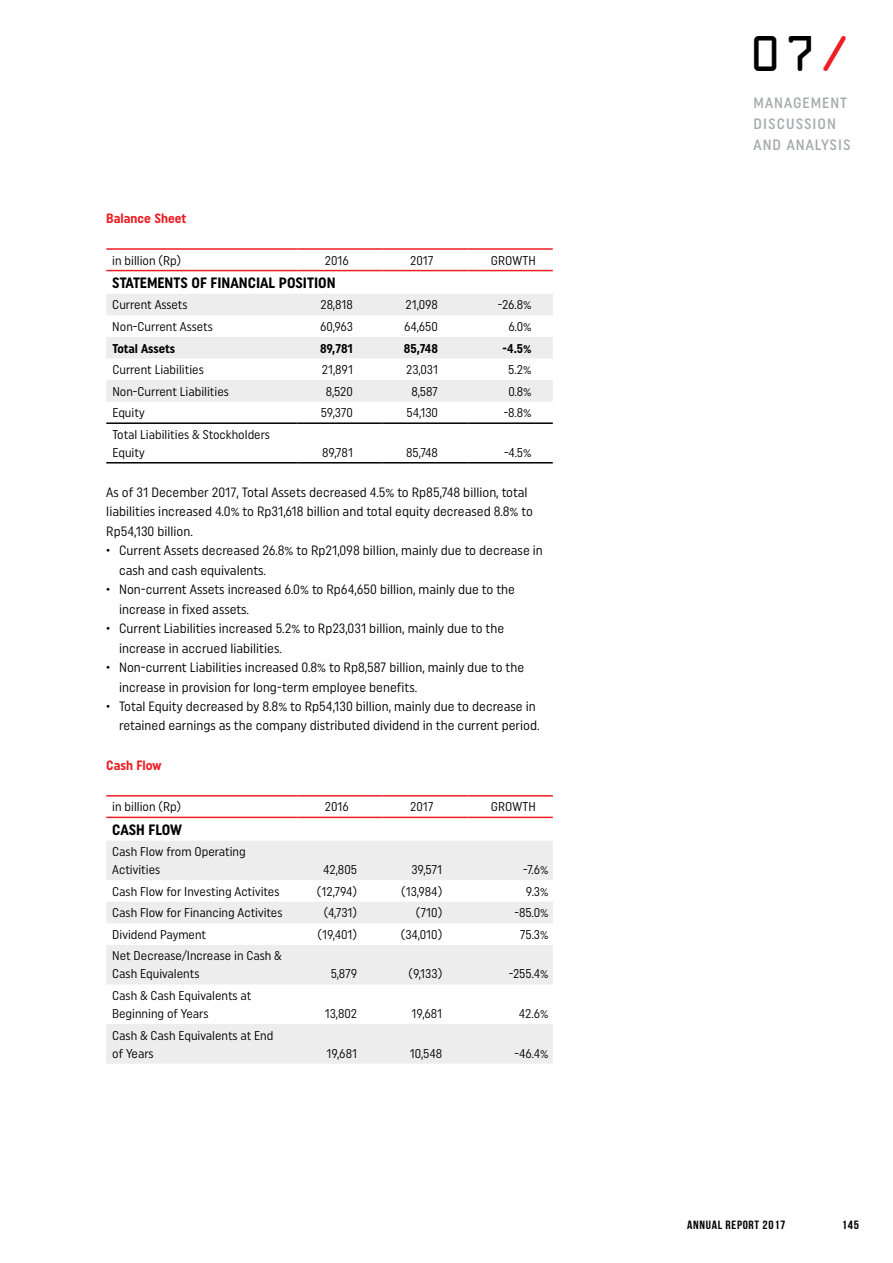
<style>
.page{position:relative;width:893px;height:1263px;background:#fff}
.page>*{position:absolute;margin:0;border:0;box-sizing:border-box;transform-origin:0 0}
.t1{font:45px "OCRA Std";color:#000}
.t2{font:700 15px "Uniform Condensed";color:#000}
.t3{font:500 15px/21px "Uniform Condensed";letter-spacing:.07em;color:#a7a9ac}
.t4{font:13.5px/19.5px "Uniform Condensed";color:#000}
.t5{font:700 13.5px "Uniform Condensed";color:#ed1d24}
.t6{font:12.75px/18px "Uniform Condensed";color:#000}
.t7{font:700 12.75px "Uniform Condensed";color:#000}
.t8{font:12px "Bebas Neue";letter-spacing:.05em;color:#000;scale:1.1 1}
.s1{color:#ed1d24}
</style>
<div class="page">
<svg style="left:106px;top:294px;width:447px;height:108px;fill:#ededee"></svg>
<hr style="left:106px;top:248px;width:192px;height:2px;background:#ed1d24">
<hr style="left:298px;top:248px;width:85px;height:2px;background:#ed1d24">
<hr style="left:383px;top:248px;width:85px;height:2px;background:#ed1d24">
<hr style="left:468px;top:248px;width:85px;height:2px;background:#ed1d24">
<hr style="left:106px;top:270px;width:192px;height:1px;background:#ed1d24">
<hr style="left:298px;top:270px;width:85px;height:1px;background:#ed1d24">
<hr style="left:383px;top:270px;width:85px;height:1px;background:#ed1d24">
<hr style="left:468px;top:270px;width:85px;height:1px;background:#ed1d24">
<hr style="left:106px;top:422px;width:192px;height:2px;background:#000">
<hr style="left:298px;top:422px;width:85px;height:2px;background:#000">
<hr style="left:383px;top:422px;width:85px;height:2px;background:#000">
<hr style="left:468px;top:422px;width:85px;height:2px;background:#000">
<hr style="left:106px;top:462px;width:192px;height:1px;background:#000">
<hr style="left:298px;top:462px;width:85px;height:1px;background:#000">
<hr style="left:383px;top:462px;width:85px;height:1px;background:#000">
<hr style="left:468px;top:462px;width:85px;height:1px;background:#000">
<svg style="left:106px;top:841px;width:447px;height:222px;fill:#ededee"></svg>
<hr style="left:106px;top:795px;width:192px;height:1px;background:#ed1d24">
<hr style="left:298px;top:795px;width:85px;height:1px;background:#ed1d24">
<hr style="left:383px;top:795px;width:85px;height:1px;background:#ed1d24">
<hr style="left:468px;top:795px;width:85px;height:1px;background:#ed1d24">
<hr style="left:106px;top:817px;width:192px;height:1px;background:#ed1d24">
<hr style="left:298px;top:817px;width:85px;height:1px;background:#ed1d24">
<hr style="left:383px;top:817px;width:85px;height:1px;background:#ed1d24">
<hr style="left:468px;top:817px;width:85px;height:1px;background:#ed1d24">
<p class="t5" style="left:106px;top:210px;width:82px">BALANCE SHEET</p>
<p class="t6" style="left:112px;top:251px;width:70px">in billion (Rp)</p>
<p class="t6" style="left:325px;top:251px;width:26px">2016</p>
<p class="t6" style="left:410px;top:251px;width:25px">2017</p>
<p class="t6" style="left:491px;top:251px;width:9px">growth</p>
<p class="t2" style="left:112px;top:274px;width:225px">STATEMENTS OF FINANCIAL POSITION</p>
<p class="t6" style="left:112px;top:296px;width:77px">Current Assets</p>
<p class="t6" style="left:320px;top:296px;width:34px">28,818</p>
<p class="t6" style="left:405px;top:296px;width:34px">21,098</p>
<p class="t6" style="left:498px;top:296px;width:35px">-26.8%</p>
<p class="t6" style="left:112px;top:317px;width:102px">Non-Current Assets</p>
<p class="t6" style="left:320px;top:317px;width:34px">60,963</p>
<p class="t6" style="left:404px;top:317px;width:35px">64,650</p>
<p class="t6" style="left:508px;top:317px;width:25px">6.0%</p>
<p class="t7" style="left:112px;top:340px;width:64px">TOTAL ASSETS</p>
<p class="t7" style="left:320px;top:340px;width:34px">89,781</p>
<p class="t7" style="left:404px;top:340px;width:36px">85,748</p>
<p class="t7" style="left:502px;top:340px;width:31px">-4.5%</p>
<p class="t6" style="left:112px;top:360px;width:93px">Current Liabilities</p>
<p class="t6" style="left:322px;top:360px;width:33px">21,891</p>
<p class="t6" style="left:406px;top:360px;width:33px">23,031</p>
<p class="t6" style="left:508px;top:360px;width:25px">5.2%</p>
<p class="t6" style="left:112px;top:382px;width:118px">Non-Current Liabilities</p>
<p class="t6" style="left:326px;top:382px;width:29px">8,520</p>
<p class="t6" style="left:411px;top:382px;width:28px">8,587</p>
<p class="t6" style="left:508px;top:382px;width:25px">0.8%</p>
<p class="t6" style="left:112px;top:403px;width:34px">Equity</p>
<p class="t6" style="left:321px;top:403px;width:34px">59,370</p>
<p class="t6" style="left:407px;top:403px;width:33px">54,130</p>
<p class="t6" style="left:504px;top:403px;width:29px">-8.8%</p>
<p class="t6" style="left:112px;top:425px;width:159px">Total Liabilities &amp; Stockholders<br>Equity</p>
<p class="t6" style="left:322px;top:443px;width:32px">89,781</p>
<p class="t6" style="left:406px;top:443px;width:33px">85,748</p>
<p class="t6" style="left:504px;top:443px;width:29px">-4.5%</p>
<p class="t4" style="left:106px;top:482px;width:428px">As of 31 December 2017, Total Assets decreased 4.5% to Rp85,748 billion, total liabilities increased 4.0% to Rp31,618 billion and total equity decreased 8.8% to<br>Rp54,130 billion.</p>
<p class="t4" style="left:119px;top:540px;width:425px;text-indent:-13px">• Current Assets decreased 26.8% to Rp21,098 billion, mainly due to decrease in cash and cash equivalents.</p>
<p class="t4" style="left:119px;top:579px;width:397px;text-indent:-13px">• Non-current Assets increased 6.0% to Rp64,650 billion, mainly due to the increase in fixed assets.</p>
<p class="t4" style="left:119px;top:618px;width:387px;text-indent:-13px">• Current Liabilities increased 5.2% to Rp23,031 billion, mainly due to the increase in accrued liabilities.</p>
<p class="t4" style="left:119px;top:657px;width:407px;text-indent:-13px">• Non-current Liabilities increased 0.8% to Rp8,587 billion, mainly due to the increase in provision for long-term employee benefits.</p>
<p class="t4" style="left:106px;top:696px;width:435px;text-align:right">• Total Equity decreased by 8.8% to Rp54,130 billion, mainly due to decrease in retained earnings as the company distributed dividend in the current period.</p>
<p class="t5" style="left:106px;top:757px;width:57px">CASH FLOW</p>
<p class="t6" style="left:112px;top:798px;width:70px">in billion (Rp)</p>
<p class="t6" style="left:325px;top:798px;width:26px">2016</p>
<p class="t6" style="left:410px;top:798px;width:25px">2017</p>
<p class="t6" style="left:491px;top:798px;width:9px">growth</p>
<p class="t2" style="left:112px;top:820px;width:71px">CASH FLOW</p>
<p class="t6" style="left:112px;top:842px;width:135px">Cash Flow from Operating<br>Activities</p>
<p class="t6" style="left:323px;top:860px;width:36px">42,805</p>
<p class="t6" style="left:412px;top:860px;width:32px">39,571</p>
<p class="t6" style="left:523px;top:860px;width:27px">-7.6%</p>
<p class="t6" style="left:112px;top:882px;width:169px">Cash Flow for Investing Activites</p>
<p class="t6" style="left:317px;top:882px;width:42px">(12,794)</p>
<p class="t6" style="left:401px;top:882px;width:43px">(13,984)</p>
<p class="t6" style="left:526px;top:882px;width:24px">9.3%</p>
<p class="t6" style="left:112px;top:904px;width:172px">Cash Flow for Financing Activites</p>
<p class="t6" style="left:324px;top:904px;width:35px">(4,731)</p>
<p class="t6" style="left:416px;top:904px;width:28px">(710)</p>
<p class="t6" style="left:514px;top:904px;width:36px">-85.0%</p>
<p class="t6" style="left:112px;top:925px;width:95px">Dividend Payment</p>
<p class="t6" style="left:318px;top:925px;width:41px">(19,401)</p>
<p class="t6" style="left:401px;top:925px;width:43px">(34,010)</p>
<p class="t6" style="left:520px;top:925px;width:30px">75.3%</p>
<p class="t6" style="left:112px;top:947px;width:171px">Net Decrease/Increase in Cash &amp;<br>Cash Equivalents</p>
<p class="t6" style="left:331px;top:965px;width:28px">5,879</p>
<p class="t6" style="left:409px;top:965px;width:35px">(9,133)</p>
<p class="t6" style="left:509px;top:965px;width:41px">-255.4%</p>
<p class="t6" style="left:112px;top:986px;width:141px">Cash &amp; Cash Equivalents at<br>Beginning of Years</p>
<p class="t6" style="left:112px;top:1026px;width:163px">Cash &amp; Cash Equivalents at End of Years</p>
<p class="t6" style="left:325px;top:1004px;width:34px">13,802</p>
<p class="t6" style="left:412px;top:1004px;width:32px">19,681</p>
<p class="t6" style="left:519px;top:1004px;width:31px">42.6%</p>
<p class="t6" style="left:326px;top:1044px;width:32px">19,681</p>
<p class="t6" style="left:410px;top:1044px;width:34px">10,548</p>
<p class="t6" style="left:514px;top:1044px;width:36px">-46.4%</p>
<h1 class="t1" style="left:749px;top:34px;width:103px">07<span class="s1">/</span></h1>
<p class="t3" style="left:753px;top:92px;width:99px">MANAGEMENT<br>DISCUSSION<br>AND ANALYSIS</p>
<p class="t8" style="left:687px;top:1218px;width:91px">ANNUAL REPORT 2017</p>
<p class="t8" style="left:842px;top:1218px;width:17px">145</p>
</div>
